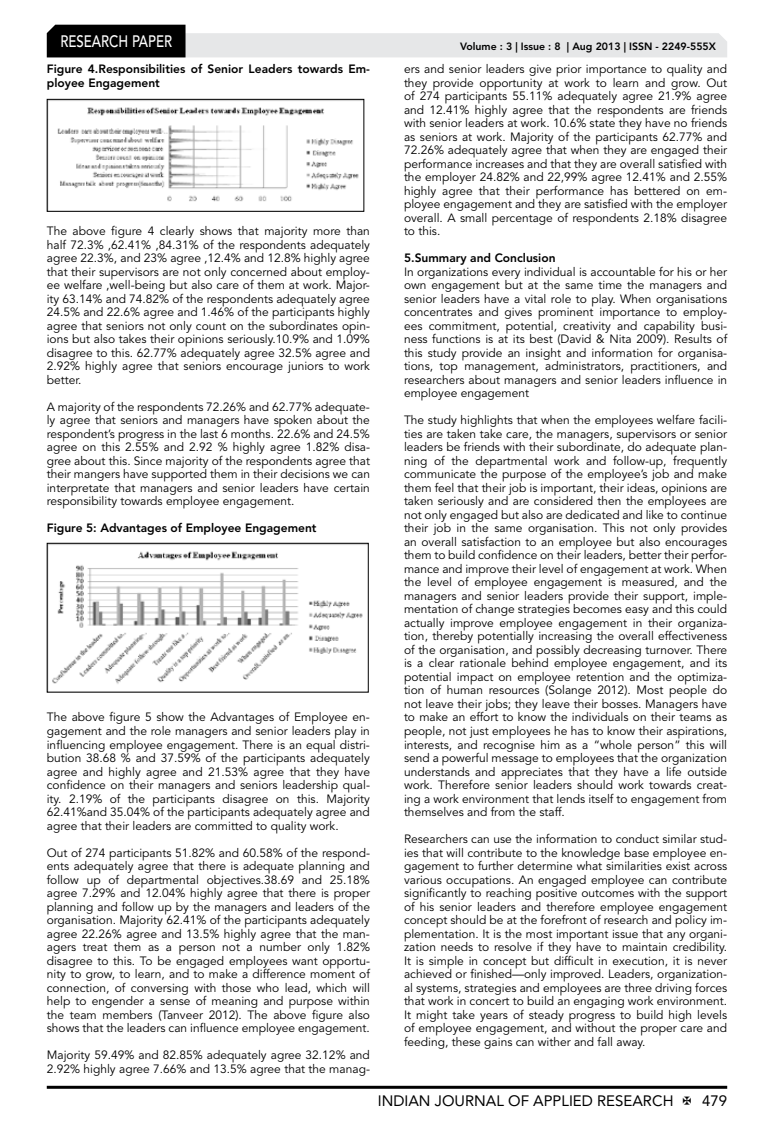
<style>
.page{position:relative;width:774px;height:1136px;background:#fff}
.page>*{position:absolute;margin:0;border:0;box-sizing:border-box;transform-origin:0 0}
.t1{font:500 16.5px "Avenir LT Std";color:#fff;scale:.8 1}
.t2{font:15px "Avenir LT Std";color:#000}
.t3{font:12px/13.5px "Avenir LT Std";color:#000;text-align:justify}
.t4{font:800 12px/13.5px "Avenir LT Std";color:#000}
.t5{font:800 10.5px "Avenir LT Std";color:#000}
</style>
<div class="page">
<hr style="left:47px;top:1085px;width:680px;height:3px;background:#000">
<svg style="left:47px;top:25px;width:680px;height:32px"></svg>
<img style="left:57px;top:107px;width:302px;height:95px">
<div style="left:47px;top:99px;width:317px;height:113px;border:1px solid #000"></div>
<img style="left:52px;top:551px;width:311px;height:133px">
<div style="left:47px;top:543px;width:322px;height:149px;border:1px solid #000"></div>
<h1 class="t1" style="left:60px;top:32px;width:139px">RESEARCH PAPER</h1>
<p class="t4" style="left:47px;top:62px;width:325px">Figure 4.Responsibilities of Senior Leaders towards Em&shy;ployee Engagement</p>
<p class="t3" style="left:47px;top:224px;width:325px">The above figure 4 clearly shows that majority more than half 72.3% ,62.41% ,84.31% of the respondents adequately agree 22.3%, and 23% agree ,12.4% and 12.8% highly agree that their supervisors are not only concerned about employ&shy;ee welfare ,well-being but also care of them at work. Major&shy;ity 63.14% and 74.82% of the respondents adequately agree 24.5% and 22.6% agree and 1.46% of the participants highly agree that seniors not only count on the subordinates opin&shy;ions but also takes their opinions seriously.10.9% and 1.09% disagree to this. 62.77% adequately agree 32.5% agree and 2.92% highly agree that seniors encourage juniors to work better.</p>
<p class="t3" style="left:47px;top:400px;width:325px">A majority of the respondents 72.26% and 62.77% adequate&shy;ly agree that seniors and managers have spoken about the respondent’s progress in the last 6 months. 22.6% and 24.5% agree on this 2.55% and 2.92 % highly agree 1.82% disa&shy;gree about this. Since majority of the respondents agree that their mangers have supported them in their decisions we can interpretate that managers and senior leaders have certain responsibility towards employee engagement.</p>
<p class="t4" style="left:47px;top:521px;width:271px">Figure 5: Advantages of Employee Engagement</p>
<p class="t3" style="left:47px;top:710px;width:325px">The above figure 5 show the Advantages of Employee en&shy;gagement and the role managers and senior leaders play in influencing employee engagement. There is an equal distri&shy;bution 38.68 % and 37.59% of the participants adequately agree and highly agree and 21.53% agree that they have confidence on their managers and seniors leadership qual&shy;ity. 2.19% of the participants disagree on this. Majority 62.41%and 35.04% of the participants adequately agree and agree that their leaders are committed to quality work.</p>
<p class="t3" style="left:47px;top:845px;width:325px">Out of 274 participants 51.82% and 60.58% of the respond&shy;ents adequately agree that there is adequate planning and follow up of departmental objectives.38.69 and 25.18% agree 7.29% and 12.04% highly agree that there is proper planning and follow up by the managers and leaders of the organisation. Majority 62.41% of the participants adequately agree 22.26% agree and 13.5% highly agree that the man&shy;agers treat them as a person not a number only 1.82% disagree to this. To be engaged employees want opportu&shy;nity to grow, to learn, and to make a difference moment of connection, of conversing with those who lead, which will help to engender a sense of meaning and purpose within the team members (Tanveer 2012). The above figure also shows that the leaders can influence employee engagement.</p>
<p class="t3" style="left:47px;top:1048px;width:325px">Majority 59.49% and 82.85% adequately agree 32.12% and<br>2.92% highly agree 7.66% and 13.5% agree that the manag-</p>
<p class="t5" style="left:460px;top:41px;width:257px">Volume : 3 | Issue : 8 | Aug 2013 | ISSN - 2249-555X</p>
<p class="t3" style="left:404px;top:62px;width:325px">ers and senior leaders give prior importance to quality and they provide opportunity at work to learn and grow. Out of 274 participants 55.11% adequately agree 21.9% agree and 12.41% highly agree that the respondents are friends with senior leaders at work. 10.6% state they have no friends as seniors at work. Majority of the participants 62.77% and 72.26% adequately agree that when they are engaged their performance increases and that they are overall satisfied with the employer 24.82% and 22,99% agree 12.41% and 2.55% highly agree that their performance has bettered on em&shy;ployee engagement and they are satisfied with the employer overall. A small percentage of respondents 2.18% disagree to this.</p>
<p class="t4" style="left:404px;top:251px;width:153px">5.Summary and Conclusion</p>
<p class="t3" style="left:404px;top:265px;width:325px">In organizations every individual is accountable for his or her own engagement but at the same time the managers and senior leaders have a vital role to play. When organisations concentrates and gives prominent importance to employ&shy;ees commitment, potential, creativity and capability busi&shy;ness functions is at its best (David &amp; Nita 2009). Results of this study provide an insight and information for organisa&shy;tions, top management, administrators, practitioners, and researchers about managers and senior leaders influence in employee engagement</p>
<p class="t3" style="left:404px;top:413px;width:325px">The study highlights that when the employees welfare facili&shy;ties are taken take care, the managers, supervisors or senior leaders be friends with their subordinate, do adequate plan&shy;ning of the departmental work and follow-up, frequently communicate the purpose of the employee’s job and make them feel that their job is important, their ideas, opinions are taken seriously and are considered then the employees are not only engaged but also are dedicated and like to continue their job in the same organisation. This not only provides an overall satisfaction to an employee but also encourages them to build confidence on their leaders, better their perfor&shy;mance and improve their level of engagement at work. When the level of employee engagement is measured, and the managers and senior leaders provide their support, imple&shy;mentation of change strategies becomes easy and this could actually improve employee engagement in their organiza&shy;tion, thereby potentially increasing the overall effectiveness of the organisation, and possibly decreasing turnover. There is a clear rationale behind employee engagement, and its potential impact on employee retention and the optimiza&shy;tion of human resources (Solange 2012). Most people do not leave their jobs; they leave their bosses. Managers have to make an effort to know the individuals on their teams as people, not just employees he has to know their aspirations, interests, and recognise him as a “whole person” this will send a powerful message to employees that the organization understands and appreciates that they have a life outside work. Therefore senior leaders should work towards creat&shy;ing a work environment that lends itself to engagement from themselves and from the staff.</p>
<p class="t3" style="left:404px;top:832px;width:325px">Researchers can use the information to conduct similar stud&shy;ies that will contribute to the knowledge base employee en&shy;gagement to further determine what similarities exist across various occupations. An engaged employee can contribute significantly to reaching positive outcomes with the support of his senior leaders and therefore employee engagement concept should be at the forefront of research and policy im&shy;plementation. It is the most important issue that any organi&shy;zation needs to resolve if they have to maintain credibility.<br>It is simple in concept but difficult in execution, it is never achieved or finished—only improved. Leaders, organization&shy;al systems, strategies and employees are three driving forces that work in concert to build an engaging work environment.<br>It might take years of steady progress to build high levels of employee engagement, and without the proper care and feeding, these gains can wither and fall away.</p>
<p class="t2" style="left:378px;top:1091px;width:297px">INDIAN JOURNAL OF APPLIED RESEARCH</p>
<p class="t2" style="left:702px;top:1091px;width:27px">479</p>
</div>
